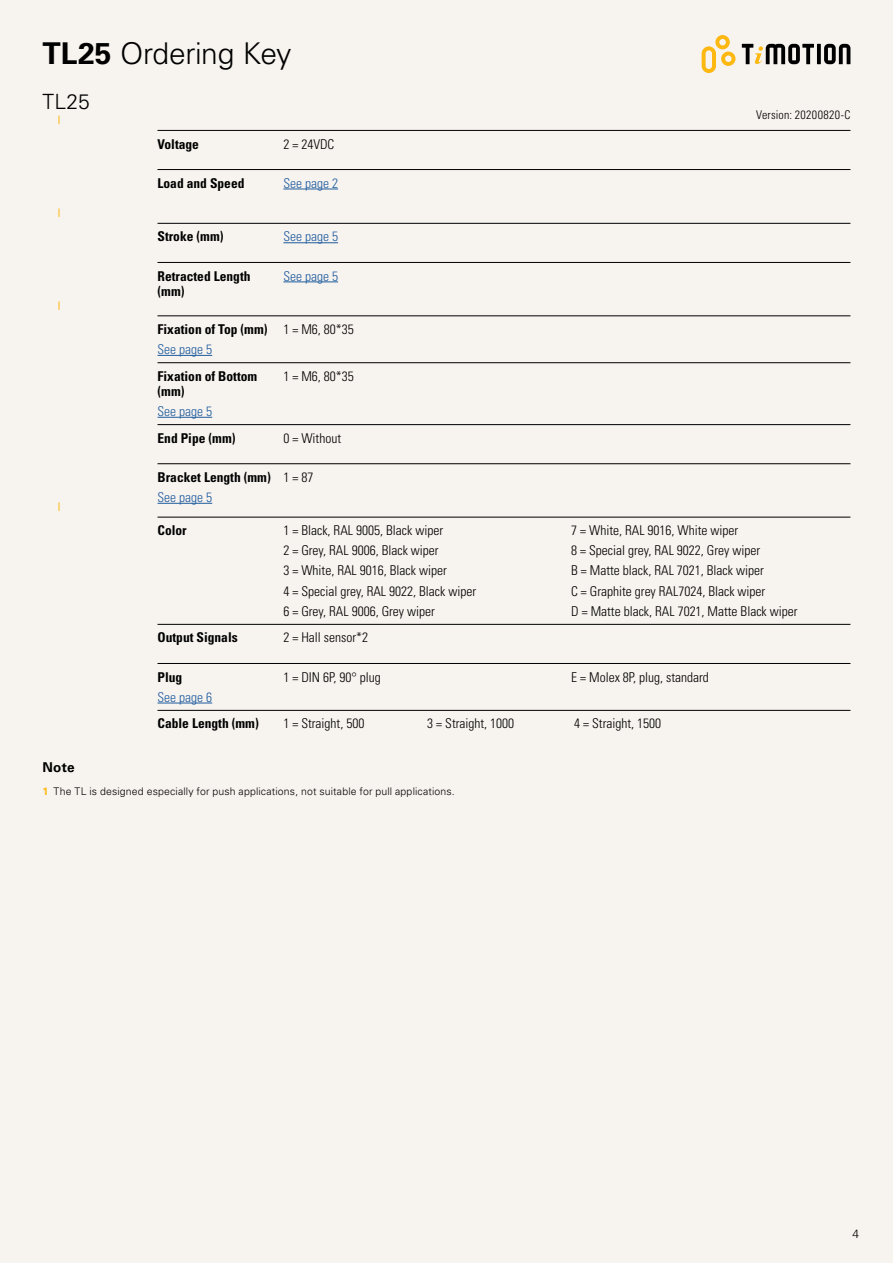
<style>
.page{position:relative;width:893px;height:1263px;background:#f7f3ef}
.page>*{position:absolute;margin:0;border:0;box-sizing:border-box;transform-origin:0 0}
.t1{font:300 30px "Univers LT Std";letter-spacing:-.015em;color:#000}
.t2{font:300 21px "Univers LT Std";color:#000}
.t3{font:300 condensed 13.5px/20.1px "Univers LT Std";color:#000}
.t4{font:700 condensed 13.5px/15px "Univers LT Std";color:#000}
.t5{font:300 condensed 13.5px "Univers LT Std";color:#205d9e}
.t6{font:700 13.5px "Univers LT Std";color:#000}
.t7{font:300 condensed 12px "Univers LT Std";letter-spacing:.03em;color:#000}
.t8{font:300 12px "Univers LT Std";color:#000}
.t9{font:300 10.5px "Univers LT Std";letter-spacing:.015em;color:#000}
.s1{font-weight:700}
.s2{font-weight:700;color:#fdb812}
</style>
<div class="page">
<svg style="left:702px;top:35px;width:33px;height:38px"></svg>
<svg style="left:817px;top:44px;width:4px;height:20px"></svg>
<svg style="left:824px;top:44px;width:26px;height:20px"></svg>
<svg style="left:742px;top:44px;width:72px;height:20px"></svg>
<hr style="left:158px;top:169px;width:692px;height:1px;background:#000">
<hr style="left:158px;top:703px;width:54px;height:1px;background:#205d9e">
<hr style="left:158px;top:503px;width:54px;height:1px;background:#205d9e">
<hr style="left:158px;top:355px;width:54px;height:1px;background:#205d9e">
<hr style="left:158px;top:417px;width:54px;height:1px;background:#205d9e">
<hr style="left:158px;top:130px;width:692px;height:1px;background:#000">
<hr style="left:158px;top:517px;width:692px;height:1px;background:#000">
<hr style="left:158px;top:624px;width:692px;height:1px;background:#000">
<hr style="left:158px;top:424px;width:692px;height:1px;background:#000">
<hr style="left:158px;top:463px;width:692px;height:1px;background:#000">
<hr style="left:158px;top:710px;width:692px;height:1px;background:#000">
<hr style="left:158px;top:663px;width:692px;height:1px;background:#000">
<hr style="left:158px;top:316px;width:692px;height:1px;background:#000">
<hr style="left:158px;top:362px;width:692px;height:1px;background:#000">
<hr style="left:158px;top:223px;width:692px;height:1px;background:#000">
<hr style="left:158px;top:262px;width:692px;height:1px;background:#000">
<hr style="left:283px;top:189px;width:55px;height:1px;background:#205d9e">
<hr style="left:283px;top:242px;width:55px;height:1px;background:#205d9e">
<hr style="left:283px;top:282px;width:55px;height:1px;background:#205d9e">
<h1 class="t1" style="left:43px;top:36px;width:250px"><span class="s1">TL25</span> Ordering Key</h1>
<h2 class="t2" style="left:43px;top:89px;width:49px">TL25</h2>
<p class="t4" style="left:158px;top:136px;width:43px">Voltage</p>
<p class="t4" style="left:158px;top:175px;width:88px">Load and Speed</p>
<p class="t3" style="left:283px;top:134px;width:52px">2 = 24VDC</p>
<p class="t5" style="left:283px;top:175px;width:56px">See page 2</p>
<p class="t4" style="left:158px;top:229px;width:68px">Stroke (mm)</p>
<p class="t4" style="left:158px;top:268px;width:95px">Retracted Length (mm)</p>
<p class="t4" style="left:158px;top:322px;width:111px">Fixation of Top (mm)</p>
<p class="t5" style="left:158px;top:341px;width:56px">See page 5</p>
<p class="t4" style="left:158px;top:368px;width:101px">Fixation of Bottom (mm)</p>
<p class="t5" style="left:158px;top:403px;width:56px">See page 5</p>
<p class="t4" style="left:158px;top:430px;width:80px">End Pipe (mm)</p>
<p class="t4" style="left:158px;top:469px;width:115px">Bracket Length (mm)</p>
<p class="t5" style="left:158px;top:489px;width:56px">See page 5</p>
<p class="t5" style="left:283px;top:229px;width:56px">See page 5</p>
<p class="t5" style="left:283px;top:268px;width:56px">See page 5</p>
<p class="t3" style="left:283px;top:319px;width:72px">1 = M6, 80*35</p>
<p class="t3" style="left:283px;top:366px;width:72px">1 = M6, 80*35</p>
<p class="t3" style="left:283px;top:428px;width:59px">0 = Without</p>
<p class="t3" style="left:283px;top:467px;width:31px">1 = 87</p>
<p class="t7" style="left:756px;top:108px;width:96px">Version: 20200820-C</p>
<p class="t4" style="left:158px;top:523px;width:31px">Color</p>
<p class="t3" style="left:283px;top:520px;width:194px">1 = Black, RAL 9005, Black wiper<br>2 = Grey, RAL 9006, Black wiper<br>3 = White, RAL 9016, Black wiper<br>4 = Special grey, RAL 9022, Black wiper<br>6 = Grey, RAL 9006, Grey wiper</p>
<p class="t3" style="left:571px;top:520px;width:228px">7 = White, RAL 9016, White wiper<br>8 = Special grey, RAL 9022, Grey wiper<br>B = Matte black, RAL 7021, Black wiper<br>C = Graphite grey RAL7024, Black wiper<br>D = Matte black, RAL 7021, Matte Black wiper</p>
<p class="t4" style="left:158px;top:630px;width:82px">Output Signals</p>
<p class="t3" style="left:283px;top:628px;width:86px">2 = Hall sensor*2</p>
<p class="t4" style="left:158px;top:669px;width:26px">Plug</p>
<p class="t5" style="left:158px;top:689px;width:56px">See page 6</p>
<p class="t3" style="left:283px;top:667px;width:99px">1 = DIN 6P, 90° plug</p>
<p class="t3" style="left:571px;top:667px;width:139px">E = Molex 8P, plug, standard</p>
<p class="t4" style="left:158px;top:716px;width:103px">Cable Length (mm)</p>
<p class="t3" style="left:283px;top:714px;width:82px">1 = Straight, 500</p>
<p class="t3" style="left:427px;top:714px;width:88px">3 = Straight, 1000</p>
<p class="t3" style="left:574px;top:714px;width:88px">4 = Straight, 1500</p>
<p class="t6" style="left:43px;top:759px;width:34px">Note</p>
<p class="t9" style="left:43px;top:785px;width:414px"><span class="s2">1</span> The TL is designed especially for push applications, not suitable for pull applications.</p>
<p class="t8" style="left:852px;top:1226px;width:8px">4</p>
</div>
